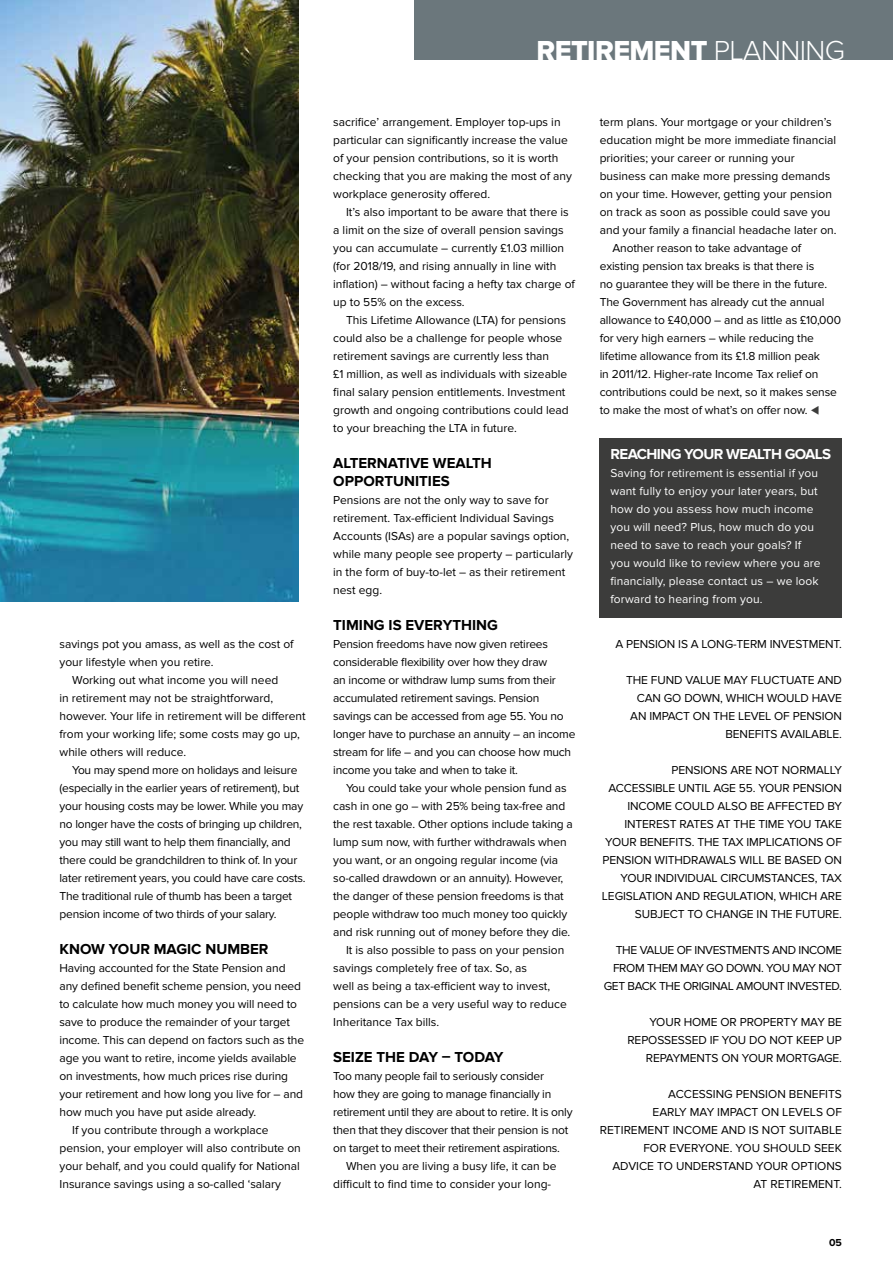
<style>
.page{position:relative;width:893px;height:1263px;background:#fff}
.page>*{position:absolute;margin:0;border:0;box-sizing:border-box;transform-origin:0 0}
.t1{font:28.5px "Proxima Nova Extrabld";letter-spacing:-.02em;color:#fff}
.t2{font:700 15px/18px "Proxima Nova";color:#000}
.t3{font:700 15px "Proxima Nova";letter-spacing:-.04em;color:#fff}
.t4{font:12px/18px "Proxima Nova";letter-spacing:-.01em;color:#000}
.t5{font:12px/18px "Proxima Nova";letter-spacing:.01em;color:#fff}
.t6{font:12px/18px "Proxima Nova";letter-spacing:-.03em;color:#000;text-align:right}
.t7{font:700 10.5px "Proxima Nova";color:#000}
.s1{font-family:"Proxima Nova";font-weight:300}
.s2{color:#3c3c3b}
</style>
<div class="page">
<img style="left:0;top:0;width:299px;height:602px">
<div style="left:415px;top:0;width:478px;height:59px;background:#6b777c"></div>
<div style="left:600px;top:438px;width:242px;height:180px;background:#3c3c3b"></div>
<p class="t4" style="left:60px;top:635px;width:236px">savings pot you amass, as well as the cost of your lifestyle when you retire.</p>
<p class="t4" style="left:60px;top:671px;width:248px;text-indent:13px">Working out what income you will need<br>in retirement may not be straightforward, however. Your life in retirement will be different from your working life; some costs may go up, while others will reduce.</p>
<p class="t4" style="left:60px;top:761px;width:247px;text-indent:13px">You may spend more on holidays and leisure (especially in the earlier years of retirement), but your housing costs may be lower. While you may no longer have the costs of bringing up children, you may still want to help them financially, and there could be grandchildren to think of. In your later retirement years, you could have care costs.<br>The traditional rule of thumb has been a target pension income of two thirds of your salary.</p>
<p class="t2" style="left:60px;top:940px;width:211px">KNOW YOUR MAGIC NUMBER</p>
<p class="t4" style="left:60px;top:959px;width:228px">Having accounted for the State Pension and</p>
<p class="t4" style="left:60px;top:977px;width:243px">any defined benefit scheme pension, you need</p>
<p class="t4" style="left:60px;top:995px;width:239px">to calculate how much money you will need to</p>
<p class="t4" style="left:60px;top:1013px;width:232px">save to produce the remainder of your target</p>
<p class="t4" style="left:60px;top:1031px;width:246px">income. This can depend on factors such as the</p>
<p class="t4" style="left:60px;top:1049px;width:239px">age you want to retire, income yields available</p>
<p class="t4" style="left:60px;top:1067px;width:230px">on investments, how much prices rise during</p>
<p class="t4" style="left:60px;top:1085px;width:245px">your retirement and how long you live for – and</p>
<p class="t4" style="left:60px;top:1103px;width:198px">how much you have put aside already.</p>
<p class="t4" style="left:72px;top:1121px;width:198px">If you contribute through a workplace</p>
<p class="t4" style="left:60px;top:1139px;width:243px">pension, your employer will also contribute on</p>
<p class="t4" style="left:60px;top:1157px;width:242px">your behalf, and you could qualify for National</p>
<p class="t4" style="left:60px;top:1175px;width:223px">Insurance savings using a so-called ‘salary</p>
<h1 class="t1" style="left:537px;top:34px;width:310px">RETIREMENT <span class="s1">PLANNING</span></h1>
<p class="t4" style="left:333px;top:113px;width:240px">sacrifice’ arrangement. Employer top-ups in particular can significantly increase the value of your pension contributions, so it is worth checking that you are making the most of any workplace generosity offered.</p>
<p class="t4" style="left:333px;top:203px;width:243px;text-indent:13px">It’s also important to be aware that there is a limit on the size of overall pension savings you can accumulate – currently £1.03 million (for 2018/19, and rising annually in line with inflation) – without facing a hefty tax charge of up to 55% on the excess.</p>
<p class="t4" style="left:333px;top:311px;width:237px;text-indent:13px">This Lifetime Allowance (LTA) for pensions could also be a challenge for people whose retirement savings are currently less than<br>£1 million, as well as individuals with sizeable final salary pension entitlements. Investment growth and ongoing contributions could lead to your breaching the LTA in future.</p>
<p class="t2" style="left:333px;top:454px;width:160px">ALTERNATIVE WEALTH<br>OPPORTUNITIES</p>
<p class="t4" style="left:333px;top:491px;width:241px">Pensions are not the only way to save for retirement. Tax-efficient Individual Savings Accounts (ISAs) are a popular savings option, while many people see property – particularly in the form of buy-to-let – as their retirement nest egg.</p>
<p class="t2" style="left:333px;top:616px;width:166px">TIMING IS EVERYTHING</p>
<p class="t4" style="left:333px;top:635px;width:244px">Pension freedoms have now given retirees considerable flexibility over how they draw<br>an income or withdraw lump sums from their accumulated retirement savings. Pension savings can be accessed from age 55. You no longer have to purchase an annuity – an income stream for life – and you can choose how much income you take and when to take it.</p>
<p class="t4" style="left:346px;top:779px;width:222px">You could take your whole pension fund as</p>
<p class="t4" style="left:333px;top:797px;width:233px">cash in one go – with 25% being tax-free and</p>
<p class="t4" style="left:333px;top:815px;width:241px">the rest taxable. Other options include taking a</p>
<p class="t4" style="left:333px;top:833px;width:235px">lump sum now, with further withdrawals when</p>
<p class="t4" style="left:333px;top:851px;width:226px">you want, or an ongoing regular income (via</p>
<p class="t4" style="left:333px;top:869px;width:232px">so-called drawdown or an annuity). However,</p>
<p class="t4" style="left:333px;top:887px;width:232px">the danger of these pension freedoms is that</p>
<p class="t4" style="left:333px;top:905px;width:236px">people withdraw too much money too quickly</p>
<p class="t4" style="left:333px;top:923px;width:239px">and risk running out of money before they die.</p>
<p class="t4" style="left:346px;top:941px;width:220px">It is also possible to pass on your pension</p>
<p class="t4" style="left:333px;top:959px;width:195px">savings completely free of tax. So, as</p>
<p class="t4" style="left:333px;top:977px;width:219px">well as being a tax-efficient way to invest,</p>
<p class="t4" style="left:333px;top:995px;width:235px">pensions can be a very useful way to reduce</p>
<p class="t4" style="left:333px;top:1013px;width:108px">Inheritance Tax bills.</p>
<p class="t2" style="left:333px;top:1048px;width:172px">SEIZE THE DAY – TODAY</p>
<p class="t4" style="left:333px;top:1067px;width:241px">Too many people fail to seriously consider<br>how they are going to manage financially in retirement until they are about to retire. It is only then that they discover that their pension is not on target to meet their retirement aspirations.</p>
<p class="t4" style="left:333px;top:1157px;width:225px;text-indent:13px">When you are living a busy life, it can be difficult to find time to consider your long-</p>
<p class="t4" style="left:600px;top:113px;width:233px">term plans. Your mortgage or your children’s</p>
<p class="t4" style="left:600px;top:131px;width:238px">education might be more immediate financial</p>
<p class="t4" style="left:600px;top:149px;width:196px">priorities; your career or running your</p>
<p class="t4" style="left:600px;top:167px;width:232px">business can make more pressing demands</p>
<p class="t4" style="left:600px;top:185px;width:234px">on your time. However, getting your pension</p>
<p class="t4" style="left:600px;top:203px;width:232px">on track as soon as possible could save you</p>
<p class="t4" style="left:600px;top:221px;width:238px">and your family a financial headache later on.</p>
<p class="t4" style="left:612px;top:239px;width:190px">Another reason to take advantage of</p>
<p class="t4" style="left:600px;top:257px;width:216px">existing pension tax breaks is that there is</p>
<p class="t4" style="left:600px;top:275px;width:229px">no guarantee they will be there in the future.</p>
<p class="t4" style="left:600px;top:293px;width:226px">The Government has already cut the annual</p>
<p class="t4" style="left:600px;top:311px;width:243px">allowance to £40,000 – and as little as £10,000</p>
<p class="t4" style="left:600px;top:329px;width:216px">for very high earners – while reducing the</p>
<p class="t4" style="left:600px;top:347px;width:222px">lifetime allowance from its £1.8 million peak</p>
<p class="t4" style="left:600px;top:365px;width:220px">in 2011/12. Higher-rate Income Tax relief on</p>
<p class="t4" style="left:600px;top:383px;width:239px">contributions could be next, so it makes sense</p>
<p class="t4" style="left:600px;top:401px;width:221px">to make the most of what’s on offer now. <span class="s2">▼</span></p>
<p class="t3" style="left:610px;top:446px;width:222px">REACHING YOUR WEALTH GOALS</p>
<p class="t5" style="left:610px;top:464px;width:212px">Saving for retirement is essential if you want fully to enjoy your later years, but how do you assess how much income you will need? Plus, how much do you need to save to reach your goals? If you would like to review where you are financially, please contact us – we look forward to hearing from you.</p>
<p class="t4" style="left:615px;top:635px;width:228px">A PENSION IS A LONG-TERM INVESTMENT.</p>
<p class="t4" style="left:626px;top:671px;width:217px;text-align:right">THE FUND VALUE MAY FLUCTUATE AND<br>CAN GO DOWN, WHICH WOULD HAVE<br>AN IMPACT ON THE LEVEL OF PENSION<br>BENEFITS AVAILABLE.</p>
<p class="t4" style="left:602px;top:761px;width:241px;text-align:right">PENSIONS ARE NOT NORMALLY ACCESSIBLE UNTIL AGE 55. YOUR PENSION INCOME COULD ALSO BE AFFECTED BY INTEREST RATES AT THE TIME YOU TAKE YOUR BENEFITS. THE TAX IMPLICATIONS OF PENSION WITHDRAWALS WILL BE BASED ON YOUR INDIVIDUAL CIRCUMSTANCES, TAX LEGISLATION AND REGULATION, WHICH ARE SUBJECT TO CHANGE IN THE FUTURE.</p>
<p class="t6" style="left:604px;top:941px;width:240px">THE VALUE OF INVESTMENTS AND INCOME<br>FROM THEM MAY GO DOWN. YOU MAY NOT<br>GET BACK THE ORIGINAL AMOUNT INVESTED.</p>
<p class="t4" style="left:627px;top:1013px;width:216px;text-align:right">YOUR HOME OR PROPERTY MAY BE<br>REPOSSESSED IF YOU DO NOT KEEP UP<br>REPAYMENTS ON YOUR MORTGAGE.</p>
<p class="t4" style="left:600px;top:1085px;width:244px;text-align:right">ACCESSING PENSION BENEFITS<br>EARLY MAY IMPACT ON LEVELS OF<br>RETIREMENT INCOME AND IS NOT SUITABLE<br>FOR EVERYONE. YOU SHOULD SEEK<br>ADVICE TO UNDERSTAND YOUR OPTIONS<br>AT RETIREMENT.</p>
<p class="t7" style="left:829px;top:1236px;width:14px">05</p>
</div>
